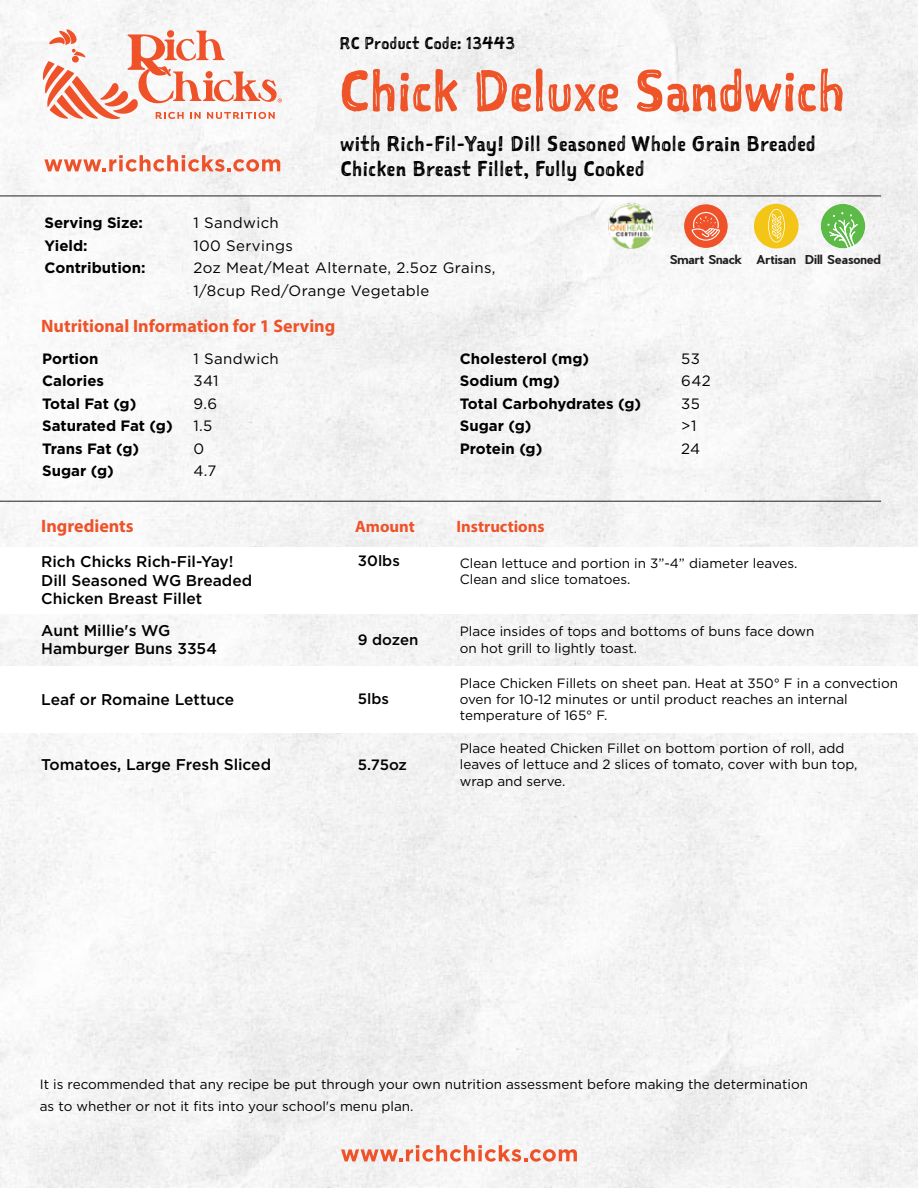
<style>
.page{position:relative;width:918px;height:1188px;background:#f5f5f5}
.page>*{position:absolute;margin:0;border:0;box-sizing:border-box;transform-origin:0 0}
.t1{font:55.65px "Sketchnote Square";color:#ef5328}
.t2{font:20.4px/24.5px "Sketchnote Square";letter-spacing:.025em;color:#000}
.t3{font:700 18px "Myriad Pro";color:#ef5229}
.t4{font:700 16.5px "Myriad Pro";color:#ef5229}
.t5{font:16.2px "Sketchnote Square";letter-spacing:.025em;color:#000}
.t6{font:500 15.6px/18.8px "Gotham";color:#000}
.t7{font:700 15px/22.5px "Gotham";color:#000}
.t8{font:15px/22.5px "Gotham";letter-spacing:.025em;color:#000}
.t9{font:500 15px "Gotham";color:#000}
.t10{font:13.5px/16.2px "Gotham";color:#000}
.t11{font:700 12px "Pier Sans";color:#231f20}
</style>
<div class="page">
<div style="left:0;top:547px;width:918px;height:67px;background:#fff"></div>
<div style="left:0;top:666px;width:918px;height:67px;background:#fff"></div>
<svg style="left:43px;top:28px;width:239px;height:91px"></svg>
<svg style="left:44px;top:155px;width:236px;height:17px"></svg>
<svg style="left:341px;top:1145px;width:236px;height:17px"></svg>
<hr style="left:0;top:196px;width:881px;height:1px;background:#231f20">
<hr style="left:0;top:501px;width:881px;height:1px;background:#231f20">
<div style="left:684px;top:204px;width:44px;height:44px;background:#ef5229;border-radius:50%"></div>
<svg style="left:691px;top:212px;width:29px;height:29px"></svg>
<div style="left:754px;top:204px;width:45px;height:44px;background:#f3c517;border-radius:50%"></div>
<svg style="left:768px;top:209px;width:17px;height:33px"></svg>
<div style="left:821px;top:204px;width:44px;height:44px;background:#5cba47;border-radius:50%"></div>
<svg style="left:827px;top:212px;width:31px;height:36px"></svg>
<img style="left:608px;top:202px;width:47px;height:47px;border-radius:23px">
<p class="t5" style="left:340px;top:32px;width:177px">RC Product Code: 13443</p>
<h1 class="t1" style="left:339px;top:53px;width:507px">Chick Deluxe Sandwich</h1>
<h2 class="t2" style="left:341px;top:131px;width:477px">with Rich-Fil-Yay! Dill Seasoned Whole Grain Breaded<br>Chicken Breast Fillet, Fully Cooked</h2>
<p class="t7" style="left:44px;top:212px;width:103px">Serving Size:<br>Yield:<br>Contribution:</p>
<p class="t8" style="left:193px;top:211px;width:304px">1 Sandwich<br>100 Servings<br>2oz Meat/Meat Alternate, 2.5oz Grains,<br>1/8cup Red/Orange Vegetable</p>
<h3 class="t3" style="left:41px;top:314px;width:296px">Nutritional Information for 1 Serving</h3>
<p class="t7" style="left:42px;top:347px;width:132px">Portion<br>Calories<br>Total Fat (g)<br>Saturated Fat (g)<br>Trans Fat (g)<br>Sugar (g)</p>
<p class="t8" style="left:193px;top:347px;width:87px">1 Sandwich<br>341<br>9.6<br>1.5<br>0<br>4.7</p>
<p class="t7" style="left:460px;top:347px;width:183px">Cholesterol (mg)<br>Sodium (mg)<br>Total Carbohydrates (g)<br>Sugar (g)<br>Protein (g)</p>
<p class="t8" style="left:681px;top:347px;width:31px">53<br>642<br>35 &gt;1<br>24</p>
<p class="t11" style="left:670px;top:251px;width:213px">Smart Snack Artisan Dill Seasoned</p>
<h3 class="t3" style="left:41px;top:514px;width:94px">Ingredients</h3>
<p class="t4" style="left:355px;top:516px;width:61px">Amount</p>
<p class="t4" style="left:457px;top:516px;width:90px">Instructions</p>
<p class="t6" style="left:41px;top:552px;width:213px">Rich Chicks Rich-Fil-Yay!<br>Dill Seasoned WG Breaded<br>Chicken Breast Fillet</p>
<p class="t10" style="left:460px;top:555px;width:339px">Clean lettuce and portion in 3”-4” diameter leaves.<br>Clean and slice tomatoes.</p>
<p class="t10" style="left:460px;top:623px;width:356px">Place insides of tops and bottoms of buns face down on hot grill to lightly toast.</p>
<p class="t10" style="left:460px;top:675px;width:440px">Place Chicken Fillets on sheet pan. Heat at 350° F in a convection oven for 10-12 minutes or until product reaches an internal temperature of 165° F.</p>
<p class="t10" style="left:460px;top:740px;width:399px">Place heated Chicken Fillet on bottom portion of roll, add leaves of lettuce and 2 slices of tomato, cover with bun top, wrap and serve.</p>
<p class="t9" style="left:358px;top:551px;width:43px">30lbs</p>
<p class="t6" style="left:41px;top:620px;width:177px">Aunt Millie's WG<br>Hamburger Buns 3354</p>
<p class="t9" style="left:358px;top:630px;width:62px">9 dozen</p>
<p class="t9" style="left:358px;top:689px;width:33px">5lbs</p>
<p class="t6" style="left:41px;top:690px;width:194px">Leaf or Romaine Lettuce</p>
<p class="t6" style="left:41px;top:755px;width:231px">Tomatoes, Large Fresh Sliced</p>
<p class="t9" style="left:358px;top:755px;width:51px">5.75oz</p>
<p class="t10" style="left:40px;top:1074px;width:770px;line-height:21.5px">It is recommended that any recipe be put through your own nutrition assessment before making the determination as to whether or not it fits into your school's menu plan.</p>
</div>
